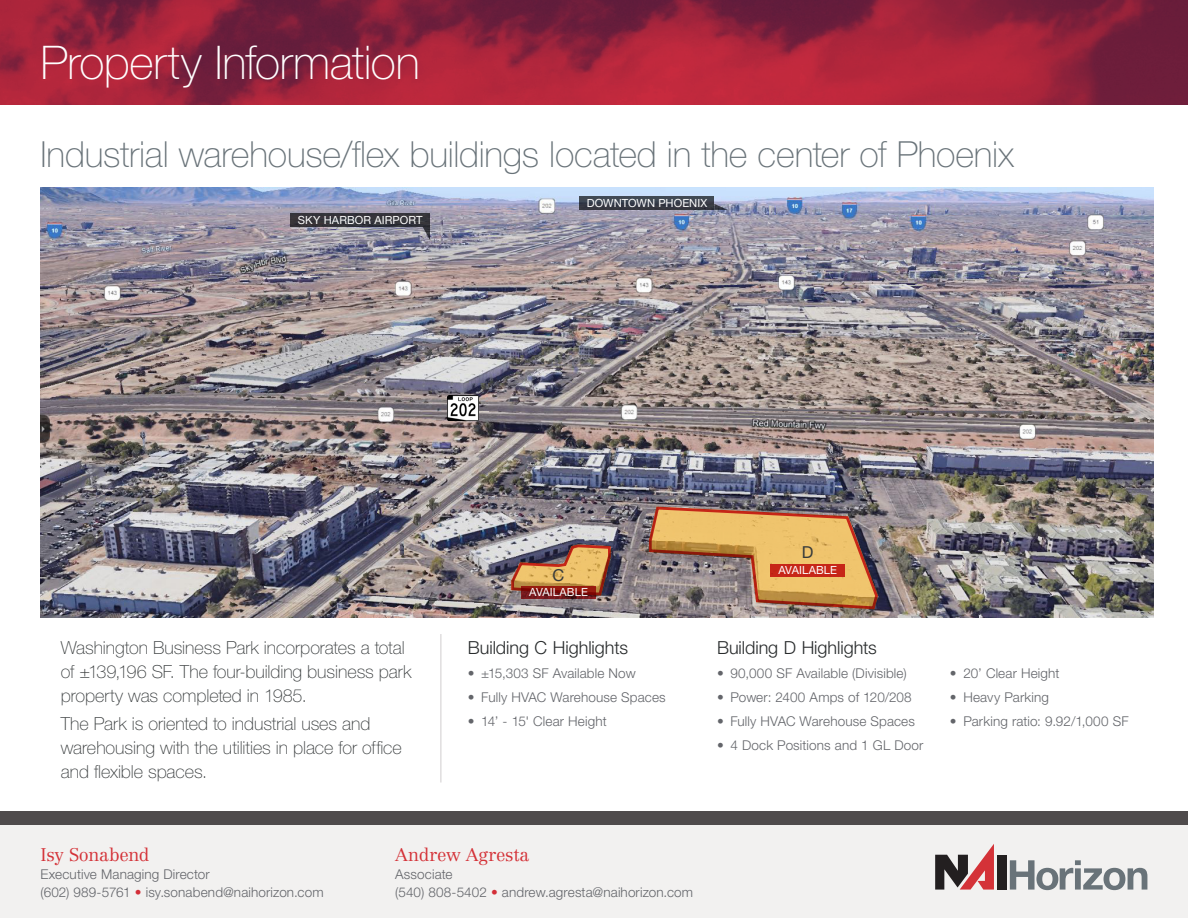
<style>
.page{position:relative;width:1188px;height:918px;background:#fff}
.page>*{position:absolute;margin:0;border:0;box-sizing:border-box;transform-origin:0 0}
.t1{font:100 46.5px "Helvetica Neue LT Std";letter-spacing:-.005em;color:#fff}
.Page_Subheads{font:100 36px "Helvetica Neue LT Std";letter-spacing:-.005em;color:#697379}
.Large_intro_text{font:100 18px/24px "Helvetica Neue LT Std";letter-spacing:-.005em;color:#363a3b}
.Subhead{font:300 18px "Helvetica Neue LT Std";letter-spacing:-.005em;color:#282b2c}
.t2{font:300 18px "Centennial LT Std";letter-spacing:-.015em;color:#d43238}
.Chart_text{font:16.5px "Helvetica Neue LT Std";color:#363a3b}
.t3{font:300 13.5px/18px "Helvetica Neue LT Std";letter-spacing:.01em;color:#63656a}
.Street_Names{font:11.25px "Helvetica Neue LT Std";letter-spacing:.005em;color:#fff}
.s1{color:#d32f38}
</style>
<div class="page">
<div style="left:0;top:825px;width:1188px;height:93px;background:#f2f1f0"></div>
<svg style="left:0;top:0;width:1188px;height:105px;background:#97223b"></svg>
<div style="left:997px;top:855px;width:9px;height:35px;background:#231f20"></div>
<svg style="left:935px;top:844px;width:59px;height:46px"></svg>
<svg style="left:1010px;top:860px;width:137px;height:30px"></svg>
<div style="left:0;top:811px;width:1188px;height:14px;background:#4f4b4c"></div>
<img style="left:40px;top:188px;width:1113px;height:430px">
<img style="left:447px;top:395px;width:32px;height:25px">
<svg style="left:510px;top:543px;width:102px;height:54px;background:#b18b64"></svg>
<img style="left:647px;top:505px;width:232px;height:106px">
<div style="left:770px;top:564px;width:75px;height:12px;background:#c72618"></div>
<svg style="left:521px;top:586px;width:75px;height:13px"></svg>
<svg style="left:291px;top:213px;width:139px;height:14px;background:#343339"></svg>
<svg style="left:423px;top:227px;width:7px;height:13px"></svg>
<svg style="left:580px;top:196px;width:134px;height:14px;background:#393e49"></svg>
<svg style="left:714px;top:204px;width:14px;height:6px"></svg>
<hr style="left:440px;top:634px;width:2px;height:149px;background:#e0dedf">
<p class="t1" style="left:40px;top:36px;width:381px">Property Information</p>
<p class="Page_Subheads" style="left:40px;top:133px;width:975px">Industrial warehouse/flex buildings located in the center of Phoenix</p>
<p class="Street_Names" style="left:298px;top:213px;width:126px">SKY HARBOR AIRPORT</p>
<p class="Street_Names" style="left:587px;top:196px;width:122px">DOWNTOWN PHOENIX</p>
<p class="Large_intro_text" style="left:61px;top:636px;width:352px">Washington Business Park incorporates a total of ±139,196 SF. The four-building business park property was completed in 1985.</p>
<p class="Large_intro_text" style="left:61px;top:712px;width:343px">The Park is oriented to industrial uses and warehousing with the utilities in place for office and flexible spaces.</p>
<p class="Chart_text" style="left:553px;top:565px;width:13px">C</p>
<p class="Street_Names" style="left:529px;top:586px;width:60px">AVAILABLE</p>
<p class="Subhead" style="left:468px;top:637px;width:162px">Building C Highlights</p>
<p class="t3" style="left:468px;top:664px;width:169px">• ±15,303 SF Available Now</p>
<p class="t3" style="left:468px;top:688px;width:200px">• Fully HVAC Warehouse Spaces</p>
<p class="t3" style="left:468px;top:712px;width:140px">• 14’ - 15' Clear Height</p>
<p class="Chart_text" style="left:802px;top:543px;width:13px">D</p>
<p class="Street_Names" style="left:778px;top:563px;width:60px">AVAILABLE</p>
<p class="Subhead" style="left:717px;top:637px;width:161px">Building D Highlights</p>
<p class="t3" style="left:717px;top:664px;width:191px">• 90,000 SF Available (Divisible)</p>
<p class="t3" style="left:717px;top:688px;width:196px">• Power: 2400 Amps of 120/208</p>
<p class="t3" style="left:717px;top:712px;width:200px">• Fully HVAC Warehouse Spaces</p>
<p class="t3" style="left:717px;top:736px;width:208px">• 4 Dock Positions and 1 GL Door</p>
<h3 class="t2" style="left:40px;top:844px;width:111px">Isy Sonabend</h3>
<p class="t3" style="left:40px;top:865px;width:285px">Executive Managing Director<br>(602) 989-5761 <span class="s1">•</span> isy.sonabend@naihorizon.com</p>
<h3 class="t2" style="left:395px;top:844px;width:136px">Andrew Agresta</h3>
<p class="t3" style="left:395px;top:865px;width:299px">Associate<br>(540) 808-5402 <span class="s1">•</span> andrew.agresta@naihorizon.com</p>
<p class="t3" style="left:950px;top:664px;width:111px">• 20’ Clear Height</p>
<p class="t3" style="left:950px;top:688px;width:101px">• Heavy Parking</p>
<p class="t3" style="left:950px;top:712px;width:180px">• Parking ratio: 9.92/1,000 SF</p>
</div>
